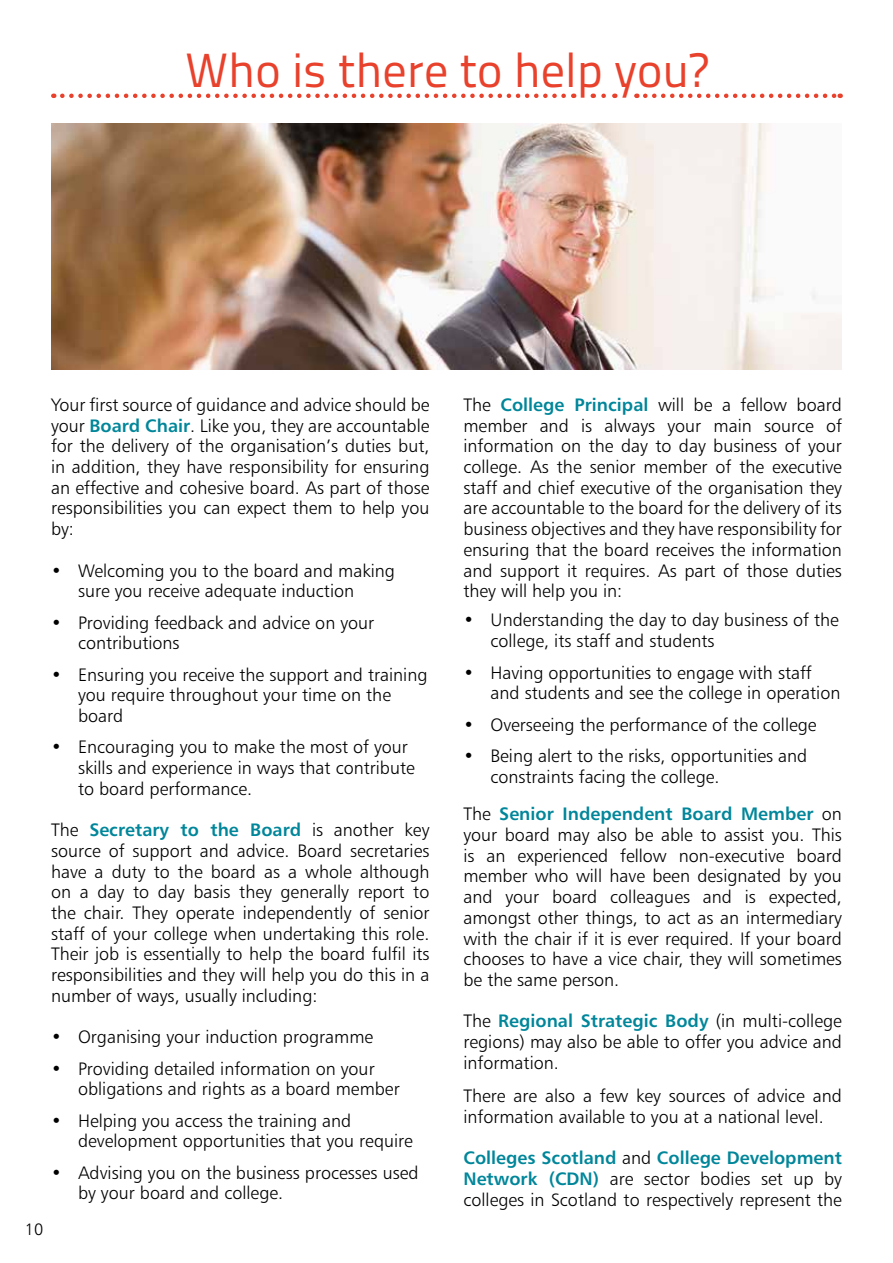
<style>
.page{position:relative;width:893px;height:1263px;background:#fff}
.page>*{position:absolute;margin:0;border:0;box-sizing:border-box;transform-origin:0 0}
.t1{font:48px "Titillium Text 25 L 400 wt";color:#e8412c}
.t2{font:18px/20.7px "Humanist 777 BT Light B";color:#000}
.t3{font:18px "Humanist 777 BT Bold B";color:#00869a}
.t4{font:16.5px "Humanist 777 BT Light B";color:#000}
.s1{font-family:"Humanist 777 BT Bold B";color:#00869a}
.s2{font-family:"Humanist 777 BT Light B";color:#000}
</style>
<div class="page">
<svg style="left:62px;top:94px;width:512px;height:4px"></svg>
<svg style="left:645px;top:94px;width:196px;height:4px"></svg>
<svg style="left:604px;top:94px;width:11px;height:4px"></svg>
<img style="left:51px;top:123px;width:791px;height:247px">
<h1 class="t1" style="left:185px;top:35px;width:524px">Who is there to help you?</h1>
<p class="t4" style="left:25px;top:1219px;width:20px">10</p>
<p class="t2" style="left:51px;top:394px;width:380px;text-align:justify">Your first source of guidance and advice should be your <span class="s1">Board Chair</span>. Like you, they are accountable for the delivery of the organisation’s duties but, in addition, they have responsibility for ensuring an effective and cohesive board. As part of those responsibilities you can expect them to help you by:</p>
<p class="t2" style="left:78px;top:560px;width:318px;text-indent:-27px">• Welcoming you to the board and making sure you receive adequate induction</p>
<p class="t2" style="left:78px;top:612px;width:298px;text-indent:-27px">• Providing feedback and advice on your contributions</p>
<p class="t2" style="left:78px;top:664px;width:351px;text-indent:-27px">• Ensuring you receive the support and training you require throughout your time on the board</p>
<p class="t2" style="left:78px;top:736px;width:338px;text-indent:-27px">• Encouraging you to make the most of your skills and experience in ways that contribute to board performance.</p>
<p class="t3" style="left:51px;top:818px;width:380px"><span class="s2">The</span> Secretary to the Board <span class="s2">is another key</span></p>
<p class="t2" style="left:51px;top:840px;width:380px;text-align:justify">source of support and advice. Board secretaries have a duty to the board as a whole although on a day to day basis they generally report to the chair. They operate independently of senior staff of your college when undertaking this role.<br>Their job is essentially to help the board fulfil its responsibilities and they will help you do this in a number of ways, usually including:</p>
<p class="t2" style="left:51px;top:1026px;width:324px">• Organising your induction programme</p>
<p class="t2" style="left:78px;top:1058px;width:323px;text-indent:-27px">• Providing detailed information on your obligations and rights as a board member</p>
<p class="t2" style="left:78px;top:1110px;width:336px;text-indent:-27px">• Helping you access the training and development opportunities that you require</p>
<p class="t2" style="left:78px;top:1162px;width:342px;text-indent:-27px">• Advising you on the business processes used by your board and college.</p>
<p class="t2" style="left:463px;top:394px;width:380px;text-align:justify">The <span class="s1">College Principal</span> will be a fellow board member and is always your main source of information on the day to day business of your college. As the senior member of the executive staff and chief executive of the organisation they are accountable to the board for the delivery of its business objectives and they have responsibility for ensuring that the board receives the information and support it requires. As part of those duties they will help you in:</p>
<p class="t2" style="left:490px;top:610px;width:350px;text-indent:-27px">• Understanding the day to day business of the college, its staff and students</p>
<p class="t2" style="left:490px;top:662px;width:351px;text-indent:-27px">• Having opportunities to engage with staff and students and see the college in operation</p>
<p class="t2" style="left:463px;top:714px;width:355px">• Overseeing the performance of the college</p>
<p class="t2" style="left:490px;top:745px;width:318px;text-indent:-27px">• Being alert to the risks, opportunities and constraints facing the college.</p>
<p class="t3" style="left:463px;top:803px;width:380px"><span class="s2">The</span> Senior Independent Board Member <span class="s2">on</span></p>
<p class="t2" style="left:463px;top:824px;width:380px;text-align:justify">your board may also be able to assist you. This is an experienced fellow non-executive board member who will have been designated by you and your board colleagues and is expected, amongst other things, to act as an intermediary with the chair if it is ever required. If your board chooses to have a vice chair, they will sometimes be the same person.</p>
<p class="t3" style="left:463px;top:1010px;width:380px"><span class="s2">The</span> Regional Strategic Body <span class="s2">(in multi-college</span></p>
<p class="t2" style="left:463px;top:1031px;width:380px">regions) may also be able to offer you advice and information.</p>
<p class="t2" style="left:463px;top:1085px;width:380px">There are also a few key sources of advice and information available to you at a national level.</p>
<p class="t3" style="left:463px;top:1147px;width:380px">Colleges Scotland <span class="s2">and</span> College Development</p>
<p class="t2" style="left:463px;top:1168px;width:380px"><span class="s1">Network (CDN)</span> are sector bodies set up by colleges in Scotland to respectively represent the</p>
</div>
